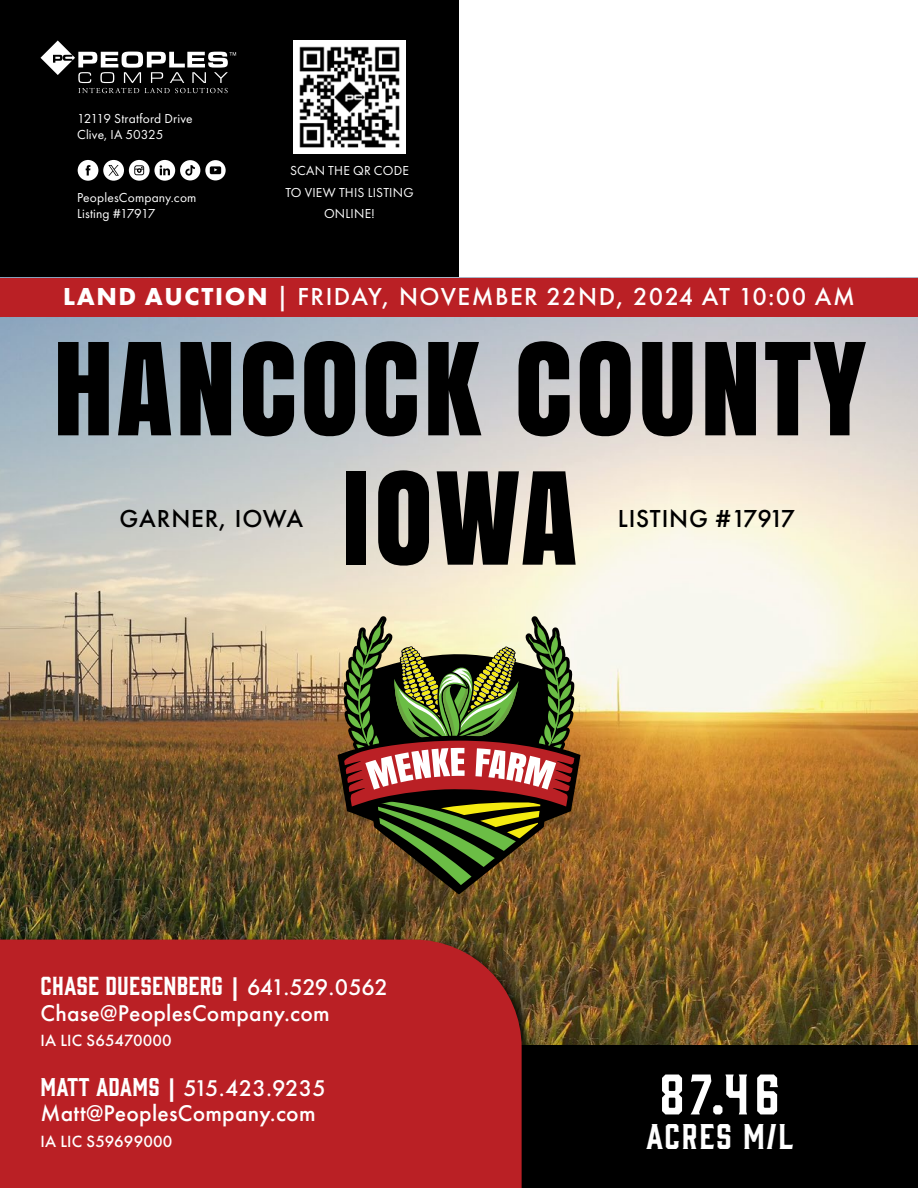
<style>
.page{position:relative;width:918px;height:1188px;background:#fff}
.page>*{position:absolute;margin:0;border:0;box-sizing:border-box;transform-origin:0 0}
.t1{font:120px/129.3px "Anton";letter-spacing:.025em;color:#000;text-align:center}
.t2{font:52.5px "Gin";color:#fff}
.t3{font:32.85px "Gin";letter-spacing:.05em;color:#fff}
.t4{font:500 25.5px "Futura PT";letter-spacing:.055em;color:#fff}
.t5{font:500 25.5px "Futura PT";letter-spacing:.035em;color:#000}
.t6{font:24px "Gin";letter-spacing:.01em;color:#fff}
.t7{font:500 23.7px/25.5px "Futura PT";letter-spacing:.01em;color:#fff}
.t8{font:500 16.8px "Futura PT";letter-spacing:.01em;color:#fff}
.t9{font:13.5px/21.8px "Futura PT";letter-spacing:.01em;color:#fff}
.s1{font-weight:700}
.s2{font-family:"Futura PT";font-weight:800;font-size:23.7px}
.s3{font-family:"Futura PT";font-weight:500;font-size:23.7px}
.s4{font-family:"Gin";font-weight:400}
.s5{font-weight:800}
</style>
<div class="page">
<div style="left:0;top:0;width:459px;height:278px;background:#000"></div>
<img style="left:0;top:317px;width:918px;height:728px">
<div style="left:491px;top:1045px;width:427px;height:143px;background:#000"></div>
<svg style="left:41px;top:40px;width:195px;height:53px"></svg>
<svg style="left:78px;top:160px;width:148px;height:21px"></svg>
<div style="left:0;top:278px;width:918px;height:39px;background:#ba2025"></div>
<div style="left:0;top:937px;width:533px;height:251px;background:#000;opacity:.75"></div>
<div style="left:0;top:940px;width:522px;height:248px;background:#ba2025"></div>
<img style="left:293px;top:40px;width:113px;height:113px">
<svg style="left:355px;top:886px;width:208px;height:9px;background:#634a21"></svg>
<img style="left:338px;top:616px;width:242px;height:270px">
<p class="t9" style="left:77px;top:110px;width:117px;line-height:16.2px">12119 Stratford Drive<br>Clive, IA 50325</p>
<p class="t9" style="left:77px;top:190px;width:121px;line-height:16.2px">PeoplesCompany.com<br>Listing #17917</p>
<p class="t9" style="left:285px;top:159px;width:130px;text-align:center">SCAN THE QR CODE<br>TO VIEW THIS LISTING<br>ONLINE!</p>
<h3 class="t4" style="left:63px;top:281px;width:793px"><span class="s1">LAND AUCTION</span> | FRIDAY, NOVEMBER 22ND, 2024 AT 10:00 AM</h3>
<h1 class="t1" style="left:53px;top:320px;width:813px">HANCOCK COUNTY<br>IOWA</h1>
<h3 class="t5" style="left:120px;top:503px;width:185px">GARNER, IOWA</h3>
<h3 class="t5" style="left:618px;top:503px;width:179px">LISTING #17917</h3>
<h3 class="t6" style="left:40px;top:969px;width:349px">CHASE DUESENBERG <span class="s2">|</span> <span class="s3">641.529.0562</span></h3>
<h3 class="t7" style="left:40px;top:1000px;width:291px">Chase@PeoplesCompany.com</h3>
<p class="t8" style="left:40px;top:1031px;width:133px">IA LIC S65470000</p>
<h3 class="t7" style="left:40px;top:1075px;width:287px"><span class="s4">MATT ADAMS</span> <span class="s5">|</span> 515.423.9235<br>Matt@PeoplesCompany.com</h3>
<p class="t8" style="left:40px;top:1131px;width:134px">IA LIC S59699000</p>
<h2 class="t2" style="left:660px;top:1058px;width:122px">87.46</h2>
<h3 class="t3" style="left:646px;top:1113px;width:149px">ACRES M/L</h3>
</div>
